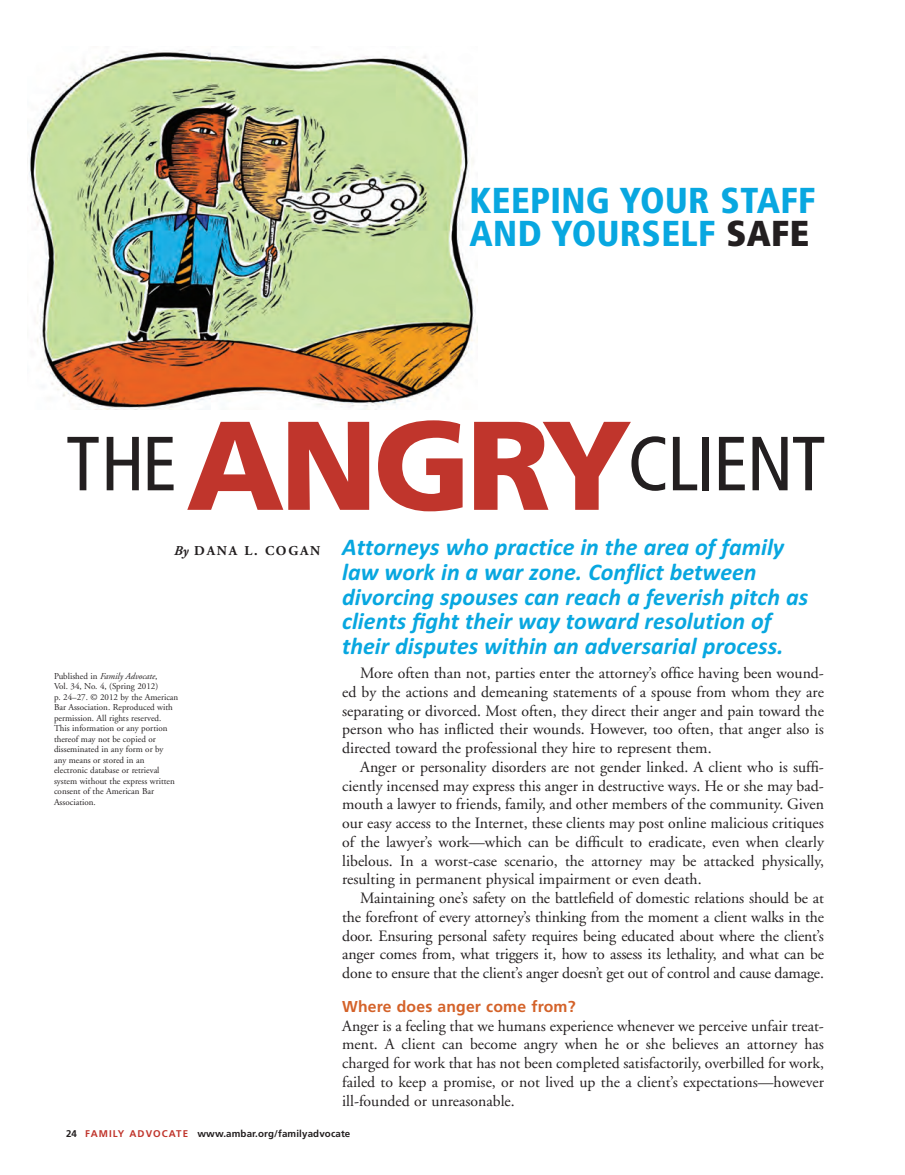
<style>
.page{position:relative;width:905px;height:1175px;background:#fff}
.page>*{position:absolute;margin:0;border:0;box-sizing:border-box;transform-origin:0 0}
.t1{font:condensed 76.5px "Frutiger LT";letter-spacing:-.025em;color:#231f20}
.t2{font:900 condensed 36px/33px "Frutiger LT";letter-spacing:.01em;color:#08a7e0}
.t3{font:italic 700 24px/24.8px "Calibri";color:#08a7e0}
.t4{font:15.75px/18.8px "Adobe Garamond";color:#231f20;text-align:justify}
.t5{font:700 15.75px "Frutiger LT";letter-spacing:.01em;color:#d46229}
.t6{font:700 13.5px "Adobe Garamond";letter-spacing:.13em;color:#231f20}
.t7{font:700 9.75px "Frutiger LT";letter-spacing:.015em;color:#231f20}
.t8{font:9px/10.5px "Adobe Garamond";color:#231f20}
.s1{color:#231f20}
.s2{font-weight:900;font-stretch:normal;font-size:126px;color:#c0352c}
.s3{font-style:italic}
.s4{color:#c0352c}
</style>
<div class="page">
<img style="left:27px;top:50px;width:450px;height:360px">
<h2 class="t2" style="left:469px;top:186px;width:347px">KEEPING YOUR STAFF<br>AND YOURSELF <span class="s1">SAFE</span></h2>
<h1 class="t1" style="left:66px;top:433px;width:761px">THE<span class="s2">ANGRY</span>CLIENT</h1>
<p class="t6" style="left:174px;top:545px;width:148px"><span class="s3">By</span> DANA L. COGAN</p>
<h3 class="t3" style="left:342px;top:534px;width:467px">Attorneys who practice in the area of family law work in a war zone. Conflict between divorcing spouses can reach a feverish pitch as clients fight their way toward resolution of their disputes within an adversarial process.</h3>
<p class="t4" style="left:342px;top:665px;width:483px;text-indent:18px">More often than not, parties enter the attorney’s office having been wound&shy;ed by the actions and demeaning statements of a spouse from whom they are separating or divorced. Most often, they direct their anger and pain toward the person who has inflicted their wounds. However, too often, that anger also is directed toward the professional they hire to represent them.</p>
<p class="t4" style="left:342px;top:759px;width:483px;text-indent:18px">Anger or personality disorders are not gender linked. A client who is suffi&shy;ciently incensed may express this anger in destructive ways. He or she may bad&shy;mouth a lawyer to friends, family, and other members of the community. Given our easy access to the Internet, these clients may post online malicious critiques of the lawyer’s work—which can be difficult to eradicate, even when clearly libelous. In a worst-case scenario, the attorney may be attacked physically, resulting in permanent physical impairment or even death.</p>
<p class="t4" style="left:342px;top:890px;width:483px;text-indent:18px">Maintaining one’s safety on the battlefield of domestic relations should be at the forefront of every attorney’s thinking from the moment a client walks in the door. Ensuring personal safety requires being educated about where the client’s anger comes from, what triggers it, how to assess its lethality, and what can be done to ensure that the client’s anger doesn’t get out of control and cause damage.</p>
<p class="t5" style="left:342px;top:1000px;width:235px">Where does anger come from?</p>
<p class="t4" style="left:342px;top:1017px;width:483px">Anger is a feeling that we humans experience whenever we perceive unfair treat&shy;ment. A client can become angry when he or she believes an attorney has charged for work that has not been completed satisfactorily, overbilled for work, failed to keep a promise, or not lived up the a client’s expectations—however ill-founded or unreasonable.</p>
<p class="t7" style="left:66px;top:1130px;width:286px">24 <span class="s4">FAMILY ADVOCATE</span> www.ambar.org/familyadvocate</p>
<p class="t8" style="left:54px;top:671px;width:126px">Published in <span class="s3">Family Advocate</span>,<br>Vol. 34, No. 4, (Spring 2012)<br>p. 24–27. © 2012 by the American<br>Bar Association. Reproduced with permission. All rights reserved.<br>This information or any portion thereof may not be copied or disseminated in any form or by<br>any means or stored in an electronic database or retrieval system without the express written consent of the American Bar<br>Association.</p>
</div>
